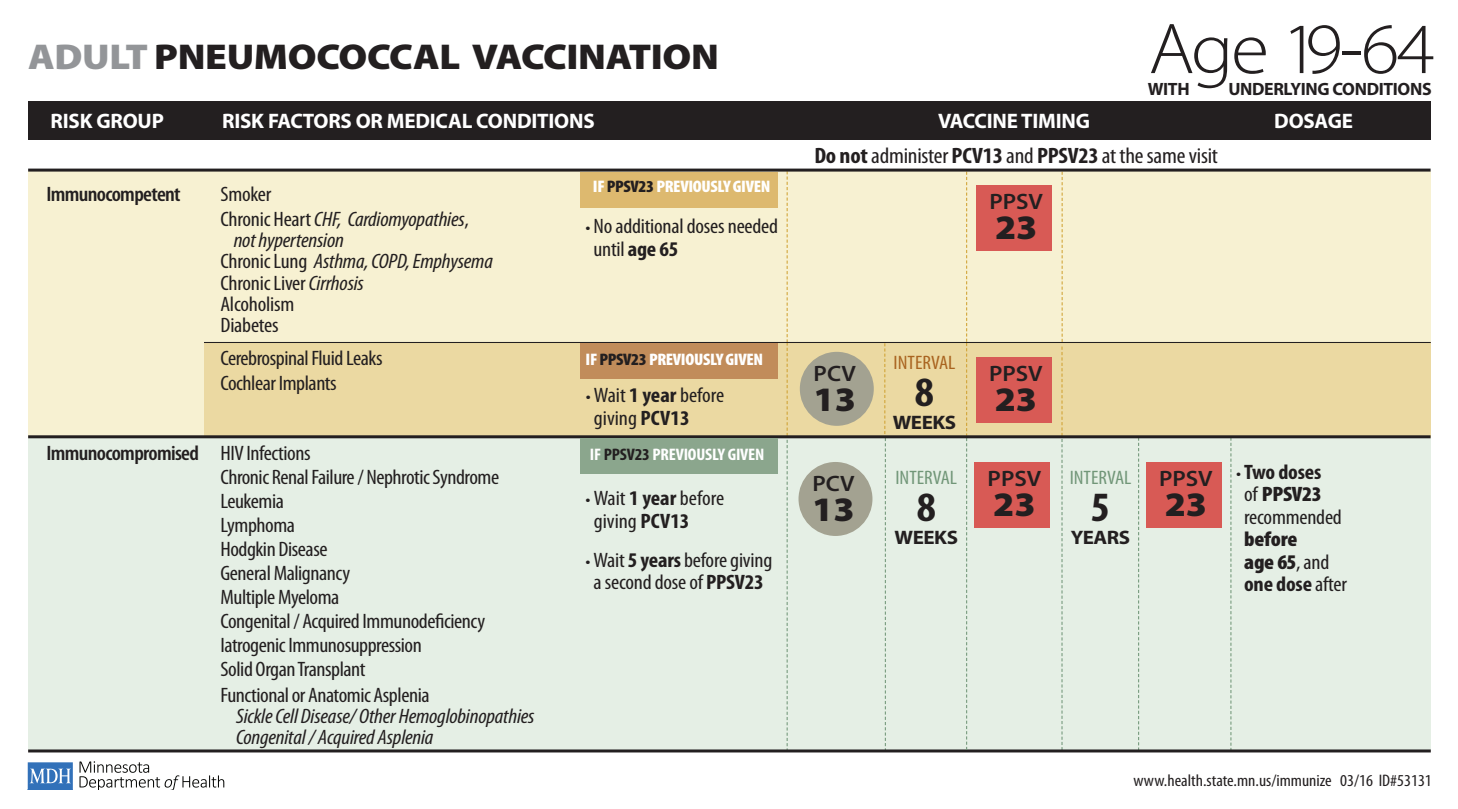
<style>
.page{position:relative;width:1458px;height:809px;background:#fff}
.page>*{position:absolute;margin:0;border:0;box-sizing:border-box;transform-origin:0 0}
.t1{font:300 72.6px "Myriad Pro";letter-spacing:-.035em;color:#231f20;scale:1.08 1}
.t2{font:700 condensed 41.7px "Myriad Pro";color:#231f20;scale:1.08 1}
.t3{font:900 36px "Myriad Pro";letter-spacing:-.01em;color:#231f20;scale:1.1 1}
.t4{font:900 34.5px "Myriad Pro";color:#231f20;scale:1.08 1}
.t5{font:condensed 22.2px "Myriad Pro";letter-spacing:-.01em;color:#231f20;scale:1.08 1}
.t6{font:600 22.2px "Myriad Pro";color:#231f20;scale:1.08 1}
.t7{font:condensed 21px/24.3px "Myriad Pro";letter-spacing:-.02em;color:#231f20;scale:1.08 1}
.t8{font:italic condensed 21px/21px "Myriad Pro";letter-spacing:-.01em;color:#231f20;scale:1.08 1}
.t9{font:700 21px "Myriad";letter-spacing:-.01em;color:#fff}
.t10{font:condensed 21px/22.5px "Myriad Pro";color:#231f20;scale:1.08 1}
.t11{font:900 condensed 21px "Myriad Pro";letter-spacing:-.01em;color:#231f20;scale:1.08 1}
.t12{font:700 condensed 21px "Myriad Pro";letter-spacing:-.01em;color:#231f20;scale:1.08 1}
.t13{font:600 condensed 21px "Myriad Pro";letter-spacing:-.03em;color:#231f20;scale:1.08 1}
.t14{font:condensed 19.5px "Myriad Pro";color:#719678;scale:1.08 1}
.t15{font:700 19.5px "Myriad Pro";letter-spacing:-.02em;color:#231f20;scale:1.08 1}
.t16{font:condensed 19.5px "Myriad Pro";color:#a96420;scale:1.08 1}
.t17{font:700 17.7px "Myriad";letter-spacing:-.02em;color:#231f20}
.t18{font:900 condensed 16.8px "Myriad Pro";letter-spacing:-.02em;color:#fff;scale:1.08 1}
.t19{font:condensed 16.8px "Myriad Pro";color:#231f20;scale:1.08 1}
.t20{font:700 condensed 16.8px "Myriad Pro";letter-spacing:-.01em;color:#fff;scale:1.08 1}
.s1{color:#939598}
.s2{font-style:normal}
.s3{color:#231f20}
.s4{font-size:18px}
.s5{font-weight:700}
.s6{font-weight:600}
.s7{font-weight:400;font-size:18px}
.s8{font-weight:400}
</style>
<div class="page">
<div style="left:28px;top:171px;width:1402px;height:266px;background:#f7f1d2"></div>
<div style="left:28px;top:438px;width:1403px;height:311px;background:#e5efe5"></div>
<svg style="left:1138px;top:438px;width:1px;height:311px"></svg>
<svg style="left:1230px;top:438px;width:1px;height:311px"></svg>
<hr style="left:28px;top:749px;width:1403px;height:3px;background:#231f20">
<div style="left:28px;top:101px;width:1402px;height:39px;background:#231f20"></div>
<div style="left:204px;top:342px;width:1226px;height:96px;background:#ebd9a2"></div>
<svg style="left:884px;top:343px;width:2px;height:407px"></svg>
<svg style="left:787px;top:171px;width:1px;height:579px"></svg>
<svg style="left:966px;top:172px;width:1px;height:578px"></svg>
<svg style="left:1061px;top:172px;width:2px;height:578px"></svg>
<hr style="left:28px;top:435px;width:1402px;height:3px;background:#231f20">
<hr style="left:204px;top:342px;width:1227px;height:1px;background:#231f20">
<hr style="left:28px;top:168px;width:1402px;height:3px;background:#231f20">
<div style="left:580px;top:343px;width:197px;height:36px;background:#c18c5a"></div>
<div style="left:580px;top:172px;width:198px;height:35px;background:#ddb96f"></div>
<div style="left:800px;top:352px;width:74px;height:74px;background:#a3a291;border-radius:50%"></div>
<div style="left:976px;top:185px;width:76px;height:66px;background:#d85a55"></div>
<div style="left:976px;top:357px;width:76px;height:66px;background:#d85a55"></div>
<div style="left:974px;top:462px;width:76px;height:66px;background:#d85a55"></div>
<div style="left:1146px;top:462px;width:76px;height:66px;background:#d85a55"></div>
<div style="left:580px;top:438px;width:197px;height:36px;background:#8ba68d"></div>
<div style="left:798px;top:462px;width:74px;height:74px;background:#a3a291;border-radius:50%"></div>
<svg style="left:27px;top:762px;width:46px;height:27px"></svg>
<svg style="left:80px;top:761px;width:144px;height:28px"></svg>
<p class="t3" style="left:28px;top:33px;width:630px"><span class="s1">ADULT</span> PNEUMOCOCCAL VACCINATION</p>
<p class="t1" style="left:1148px;top:5px;width:267px">Age 19-64</p>
<p class="t17" style="left:1148px;top:80px;width:43px">WITH</p>
<p class="t17" style="left:1228px;top:80px;width:205px">UNDERLYING CONDITIONS</p>
<p class="t9" style="left:51px;top:110px;width:115px">RISK GROUP</p>
<p class="t9" style="left:222px;top:110px;width:374px">RISK FACTORS OR MEDICAL CONDITIONS</p>
<p class="t9" style="left:938px;top:110px;width:153px">VACCINE TIMING</p>
<p class="t9" style="left:1274px;top:110px;width:80px">DOSAGE</p>
<p class="t13" style="left:46px;top:181px;width:126px">Immunocompetent</p>
<p class="t8" style="left:220px;top:181px;width:232px;line-height:25.2px"><span class="s2">Smoker<br>Chronic Heart</span> CHF, Cardiomyopathies<span class="s2">,</span></p>
<p class="t8" style="left:220px;top:230px;width:254px;text-indent:13px">not hypertension<br><span class="s2">Chronic Lung</span> Asthma, COPD, Emphysema<br><span class="s2">Chronic Liver</span> Cirrhosis<br><span class="s2">Alcoholism<br>Diabetes</span></p>
<p class="t7" style="left:220px;top:345px;width:152px;line-height:25.2px">Cerebrospinal Fluid Leaks<br>Cochlear Implants</p>
<p class="t18" style="left:593px;top:176px;width:166px">IF <span class="s3">PPSV23</span> PREVIOUSLY GIVEN</p>
<p class="t7" style="left:593px;top:215px;width:172px;line-height:22.5px;text-indent:-8px"><span class="s4">•</span> No additional doses needed until <span class="s5">age 65</span></p>
<p class="t18" style="left:585px;top:348px;width:166px">IF <span class="s3">PPSV23</span> PREVIOUSLY GIVEN</p>
<p class="t10" style="left:594px;top:383px;width:122px;text-indent:-8px"><span class="s4">•</span> Wait <span class="s5">1 year</span> before giving <span class="s5">PCV13</span></p>
<p class="t5" style="left:814px;top:142px;width:375px"><span class="s5">Do not</span> administer <span class="s5">PCV13</span> and <span class="s5">PPSV23</span> at the same visit</p>
<p class="t6" style="left:989px;top:187px;width:51px">PPSV</p>
<p class="t4" style="left:995px;top:204px;width:41px">23</p>
<p class="t6" style="left:814px;top:359px;width:41px">PCV</p>
<p class="t4" style="left:813px;top:376px;width:41px">13</p>
<p class="t16" style="left:894px;top:351px;width:59px">INTERVAL</p>
<p class="t2" style="left:915px;top:366px;width:19px">8</p>
<p class="t15" style="left:893px;top:410px;width:60px">WEEKS</p>
<p class="t6" style="left:989px;top:359px;width:51px">PPSV</p>
<p class="t4" style="left:995px;top:376px;width:41px">23</p>
<p class="t7" style="left:220px;top:441px;width:260px;text-indent:-174px"><span class="s6">Immunocompromised</span> HIV Infections<br>Chronic Renal Failure / Nephrotic Syndrome</p>
<p class="t20" style="left:590px;top:444px;width:163px">IF <span class="s3">PPSV23</span> PREVIOUSLY GIVEN</p>
<p class="t12" style="left:1236px;top:458px;width:80px"><span class="s7">•</span> Two doses</p>
<p class="t6" style="left:987px;top:464px;width:51px">PPSV</p>
<p class="t4" style="left:993px;top:481px;width:41px">23</p>
<p class="t6" style="left:1159px;top:464px;width:51px">PPSV</p>
<p class="t4" style="left:1165px;top:481px;width:41px">23</p>
<p class="t14" style="left:895px;top:465px;width:59px">INTERVAL</p>
<p class="t14" style="left:1070px;top:465px;width:59px">INTERVAL</p>
<p class="t6" style="left:812px;top:469px;width:41px">PCV</p>
<h3 class="t4" style="left:812px;top:486px;width:41px">13</h3>
<p class="t11" style="left:1244px;top:481px;width:74px"><span class="s8">of</span> PPSV23</p>
<p class="t7" style="left:220px;top:489px;width:60px">Leukemia</p>
<p class="t10" style="left:585px;top:486px;width:130px"><span class="s4">•</span> Wait <span class="s5">1 year</span> before</p>
<h2 class="t2" style="left:917px;top:480px;width:19px">8</h2>
<h2 class="t2" style="left:1091px;top:480px;width:19px">5</h2>
<p class="t7" style="left:1244px;top:504px;width:92px">recommended</p>
<p class="t7" style="left:594px;top:508px;width:90px">giving <span class="s5">PCV13</span></p>
<p class="t7" style="left:220px;top:513px;width:71px">Lymphoma</p>
<p class="t15" style="left:894px;top:524px;width:60px">WEEKS</p>
<p class="t15" style="left:1071px;top:524px;width:56px">YEARS</p>
<p class="t11" style="left:1244px;top:526px;width:51px">before</p>
<p class="t7" style="left:220px;top:537px;width:101px">Hodgkin Disease</p>
<p class="t7" style="left:585px;top:547px;width:174px"><span class="s4">•</span> Wait <span class="s5">5 years</span> before giving</p>
<p class="t11" style="left:1244px;top:548px;width:80px">age 65<span class="s8">, and</span></p>
<p class="t7" style="left:220px;top:561px;width:122px">General Malignancy</p>
<p class="t7" style="left:593px;top:570px;width:159px">a second dose of <span class="s5">PPSV23</span></p>
<p class="t12" style="left:1244px;top:571px;width:97px">one dose <span class="s8">after</span></p>
<p class="t7" style="left:220px;top:585px;width:247px">Multiple Myeloma<br>Congenital / Acquired Immunodeficiency<br>Iatrogenic Immunosuppression<br>Solid Organ Transplant<br>Functional or Anatomic Asplenia</p>
<p class="t8" style="left:236px;top:705px;width:278px">Sickle Cell Disease/ Other Hemoglobinopathies<br>Congenital / Acquired Asplenia</p>
<p class="t19" style="left:1133px;top:770px;width:278px">www.health.state.mn.us/immunize 03/16 ID#53131</p>
</div>
